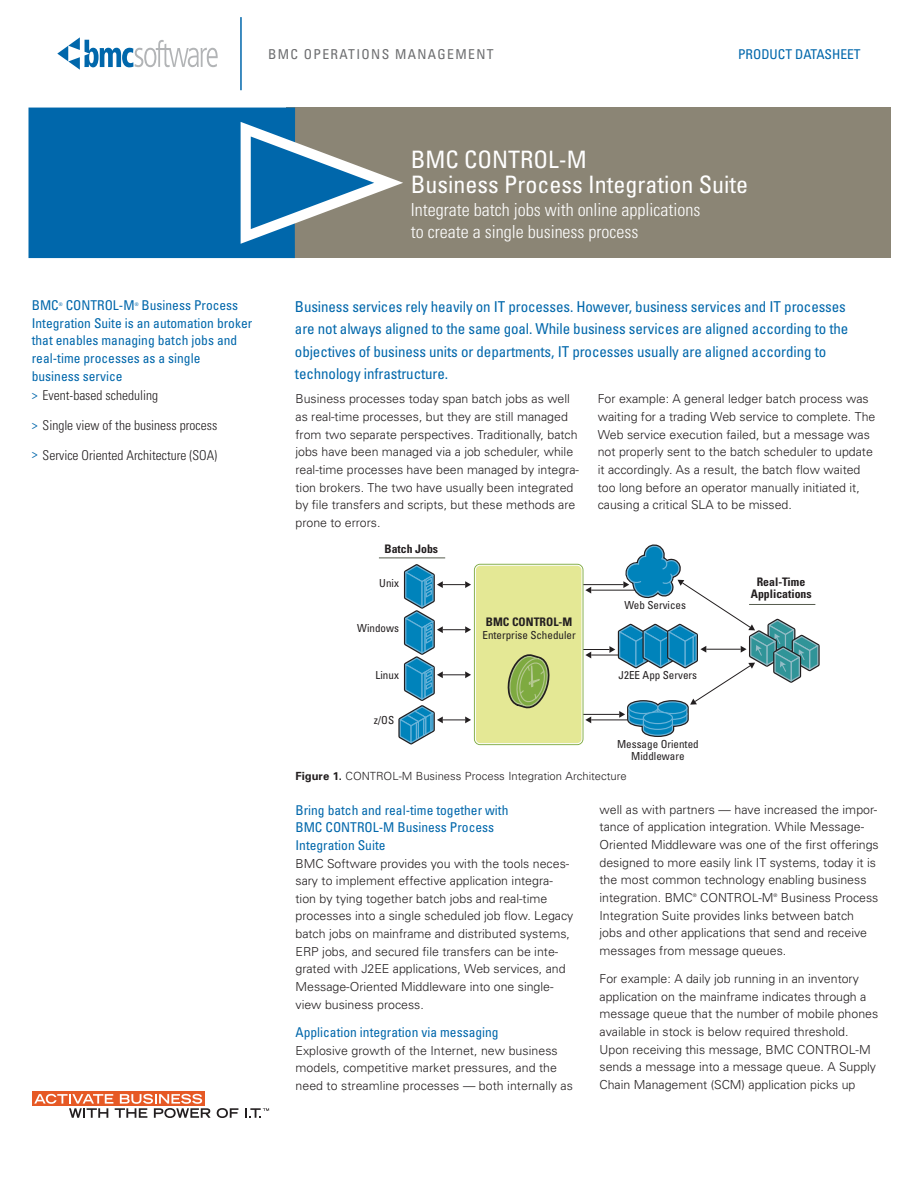
<style>
.page{position:relative;width:918px;height:1188px;background:#fff}
.page>*{position:absolute;margin:0;border:0;box-sizing:border-box;transform-origin:0 0}
.t1{font:condensed 24px/25.5px "Univers";color:#fff}
.t2{font:300 condensed 18px/22.5px "Univers";color:#fff}
.t3{font:condensed 15px/22.5px "Univers";letter-spacing:-.005em;color:#0067ab}
.t4{font:condensed 13.65px "Univers";letter-spacing:.1em;color:#6d6e70}
.t5{font:condensed 13.5px/17.7px "Univers";color:#0067ab}
.t6{font:300 condensed 13.5px/29.5px "Univers";color:#231f20}
.t7{font:300 12.3px/17.5px "Univers";color:#231f20}
.t8{font:700 condensed 11.85px/12.5px "Univers";color:#231f20;text-align:center}
.t9{font:300 11.25px "Univers";color:#231f20}
.t10{font:condensed 11.1px/11.9px "Univers";color:#231f20;text-align:center}
.t11{font:condensed 4.8px "Univers";color:#0067ab}
.t12{font:300 4.8px "Univers";color:#231f20}
.s1{font-weight:400;font-size:12px;color:#0067ab}
.s2{font-weight:700}
</style>
<div class="page">
<svg style="left:57px;top:37px;width:161px;height:33px"></svg>
<div style="left:287px;top:108px;width:604px;height:150px;background:#8b8575"></div>
<div style="left:28px;top:108px;width:268px;height:150px;background:#0067ab"></div>
<svg style="left:241px;top:122px;width:162px;height:122px"></svg>
<div style="left:32px;top:1092px;width:172px;height:14px;background:#e65925"></div>
<svg style="left:34px;top:1094px;width:177px;height:24px"></svg>
<svg style="left:217px;top:1108px;width:21px;height:10px"></svg>
<svg style="left:245px;top:1108px;width:24px;height:10px"></svg>
<hr style="left:241px;top:17px;width:1px;height:73px;background:#0067ab">
<div style="left:474px;top:564px;width:109px;height:181px;border:3px solid #7eaa40;border-radius:5px"></div>
<div style="left:475px;top:565px;width:107px;height:179px;background:#e4e895;border-radius:5px"></div>
<div style="left:475px;top:565px;width:108px;height:179px;border:1px solid #fff;border-radius:5px"></div>
<hr style="left:379px;top:558px;width:66px;height:1px;background:#545b4d">
<svg style="left:398px;top:564px;width:73px;height:181px"></svg>
<svg style="left:507px;top:654px;width:43px;height:55px"></svg>
<svg style="left:583px;top:544px;width:237px;height:195px"></svg>
<p class="t4" style="left:268px;top:49px;width:227px">BMC OPERATIONS MANAGEMENT</p>
<p class="t5" style="left:738px;top:47px;width:124px">PRODUCT DATASHEET</p>
<p class="t5" style="left:32px;top:298px;width:28px">BMC</p>
<p class="t11" style="left:59px;top:302px;width:5px">®</p>
<p class="t5" style="left:66px;top:298px;width:70px">CONTROL-M</p>
<p class="t11" style="left:135px;top:302px;width:5px">®</p>
<p class="t5" style="left:32px;top:298px;width:222px;text-indent:110px">Business Process<br>Integration Suite is an automation broker that enables managing batch jobs and real-time processes as a single<br>business service</p>
<p class="t6" style="left:32px;top:382px;width:187px"><span class="s1">&gt;</span> Event-based scheduling<br><span class="s1">&gt;</span> Single view of the business process <span class="s1">&gt;</span> Service Oriented Architecture (SOA)</p>
<h1 class="t1" style="left:411px;top:149px;width:339px">BMC CONTROL-M<br>Business Process Integration Suite</h1>
<h2 class="t2" style="left:411px;top:200px;width:291px">Integrate batch jobs with online applications to create a single business process</h2>
<p class="t3" style="left:295px;top:297px;width:555px">Business services rely heavily on IT processes. However, business services and IT processes are not always aligned to the same goal. While business services are aligned according to the objectives of business units or departments, IT processes usually are aligned according to technology infrastructure.</p>
<p class="t7" style="left:296px;top:391px;width:285px">Business processes today span batch jobs as well as real-time processes, but they are still managed from two separate perspectives. Traditionally, batch jobs have been managed via a job scheduler, while real-time processes have been managed by integra&shy;tion brokers. The two have usually been integrated by file transfers and scripts, but these methods are prone to errors.</p>
<p class="t7" style="left:598px;top:391px;width:279px">For example: A general ledger batch process was waiting for a trading Web service to complete. The Web service execution failed, but a message was not properly sent to the batch scheduler to update it accordingly. As a result, the batch flow waited too long before an operator manually initiated it, causing a critical SLA to be missed.</p>
<p class="t8" style="left:384px;top:544px;width:55px">Batch Jobs</p>
<p class="t10" style="left:379px;top:578px;width:21px">Unix</p>
<p class="t10" style="left:357px;top:623px;width:43px">Windows</p>
<p class="t10" style="left:376px;top:670px;width:25px">Linux</p>
<p class="t10" style="left:374px;top:715px;width:22px">z/OS</p>
<p class="t8" style="left:486px;top:617px;width:88px">BMC CONTROL-M</p>
<p class="t10" style="left:482px;top:630px;width:95px">Enterprise Scheduler</p>
<p class="t10" style="left:624px;top:600px;width:63px">Web Services</p>
<p class="t10" style="left:619px;top:670px;width:80px">J2EE App Servers</p>
<p class="t10" style="left:617px;top:739px;width:83px">Message Oriented<br>Middleware</p>
<p class="t8" style="left:751px;top:576px;width:62px">Real-Time<br>Applications</p>
<p class="t9" style="left:296px;top:772px;width:333px"><span class="s2">Figure 1.</span> CONTROL-M Business Process Integration Architecture</p>
<p class="t5" style="left:296px;top:802px;width:214px">Bring batch and real-time together with<br>BMC CONTROL-M Business Process<br>Integration Suite</p>
<p class="t7" style="left:296px;top:856px;width:279px">BMC Software provides you with the tools neces&shy;sary to implement effective application integra&shy;tion by tying together batch jobs and real-time processes into a single scheduled job flow. Legacy batch jobs on mainframe and distributed systems, ERP jobs, and secured file transfers can be inte&shy;grated with J2EE applications, Web services, and Message-Oriented Middleware into one single&shy;view business process.</p>
<p class="t5" style="left:296px;top:1025px;width:205px">Application integration via messaging</p>
<p class="t7" style="left:296px;top:1043px;width:279px">Explosive growth of the Internet, new business models, competitive market pressures, and the need to streamline processes — both internally as</p>
<p class="t7" style="left:600px;top:802px;width:281px">well as with partners — have increased the impor&shy;tance of application integration. While Message-Oriented Middleware was one of the first offerings designed to more easily link IT systems, today it is the most common technology enabling business integration. BMC</p>
<p class="t12" style="left:693px;top:893px;width:5px">®</p>
<p class="t7" style="left:700px;top:890px;width:75px">CONTROL-M</p>
<p class="t12" style="left:774px;top:893px;width:5px">®</p>
<p class="t7" style="left:600px;top:890px;width:280px;text-indent:181px">Business Process Integration Suite provides links between batch jobs and other applications that send and receive messages from message queues.</p>
<p class="t7" style="left:600px;top:971px;width:280px">For example: A daily job running in an inventory application on the mainframe indicates through a message queue that the number of mobile phones available in stock is below required threshold.<br>Upon receiving this message, BMC CONTROL-M sends a message into a message queue. A Supply Chain Management (SCM) application picks up</p>
</div>
